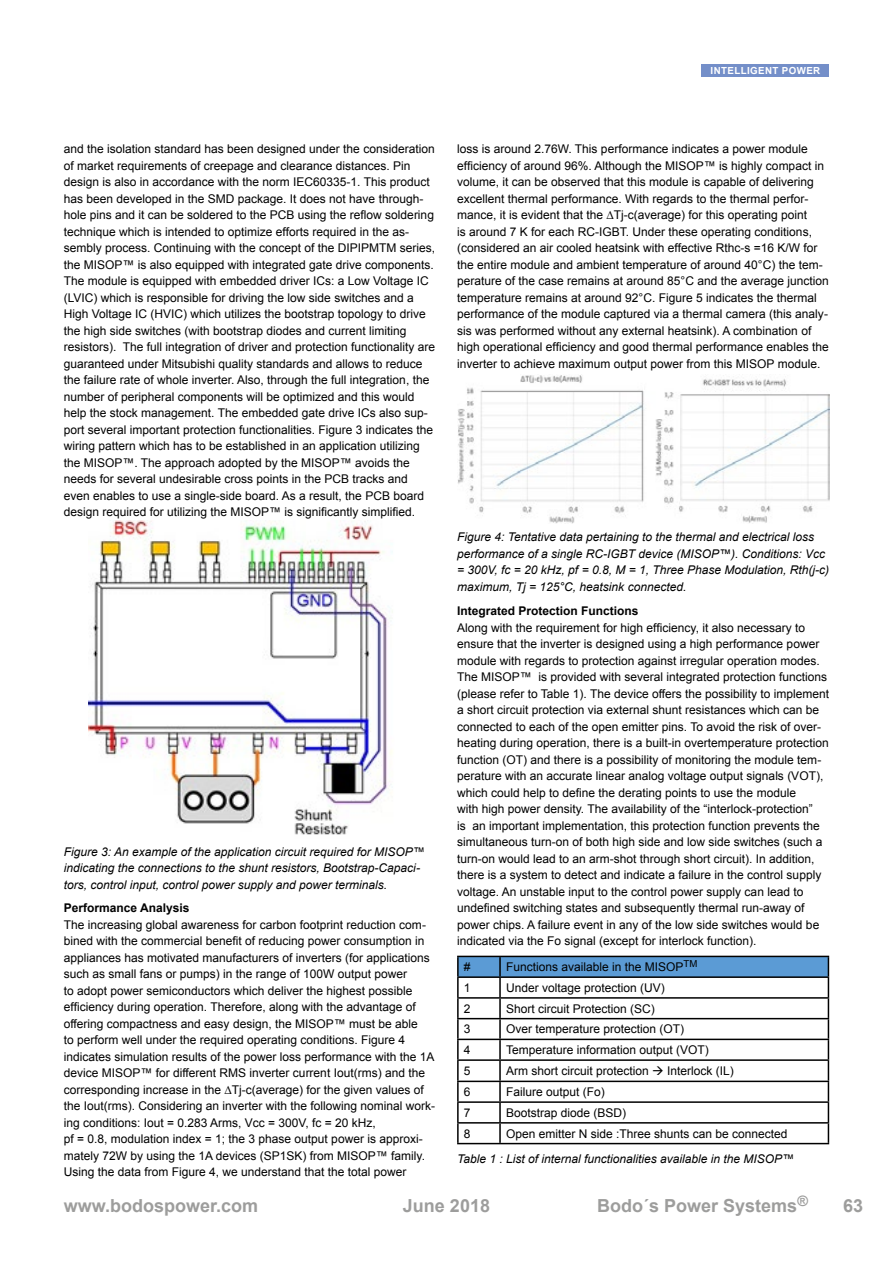
<style>
.page{position:relative;width:893px;height:1263px;background:#fff}
.page>*{position:absolute;margin:0;border:0;box-sizing:border-box;transform-origin:0 0}
.t1{font:700 18px "Arial";color:#9d9d9c}
.t2{font:12px/16.5px "Arial";color:#000}
.t3{font:italic 12px/16.5px "Arial";color:#000}
.t4{font:700 12px "Arial";color:#000}
.t5{font:700 9.75px "Arial";letter-spacing:.04em;color:#fff}
</style>
<div class="page">
<div style="left:702px;top:64px;width:127px;height:13px;background:#748fc9"></div>
<svg style="left:457px;top:956px;width:372px;height:187px"></svg>
<hr style="left:457px;top:1143px;width:43px;height:1px;background:#000">
<hr style="left:500px;top:1143px;width:329px;height:1px;background:#000">
<img style="left:88px;top:520px;width:305px;height:315px">
<img style="left:458px;top:375px;width:371px;height:149px">
<p class="t5" style="left:711px;top:64px;width:111px">INTELLIGENT POWER</p>
<p class="t5" style="left:741px;top:64px;width:51px">CONTENT</p>
<p class="t2" style="left:64px;top:141px;width:373px">and the isolation standard has been designed under the consideration of market requirements of creepage and clearance distances. Pin design is also in accordance with the norm IEC60335-1. This product has been developed in the SMD package. It does not have through&shy;hole pins and it can be soldered to the PCB using the reflow soldering technique which is intended to optimize efforts required in the as&shy;sembly process. Continuing with the concept of the DIPIPMTM series, the MISOP™ is also equipped with integrated gate drive components.<br>The module is equipped with embedded driver ICs: a Low Voltage IC (LVIC) which is responsible for driving the low side switches and a High Voltage IC (HVIC) which utilizes the bootstrap topology to drive the high side switches (with bootstrap diodes and current limiting resistors). The full integration of driver and protection functionality are guaranteed under Mitsubishi quality standards and allows to reduce the failure rate of whole inverter. Also, through the full integration, the number of peripheral components will be optimized and this would help the stock management. The embedded gate drive ICs also sup&shy;port several important protection functionalities. Figure 3 indicates the wiring pattern which has to be established in an application utilizing the MISOP™. The approach adopted by the MISOP™ avoids the needs for several undesirable cross points in the PCB tracks and even enables to use a single-side board. As a result, the PCB board design required for utilizing the MISOP™ is significantly simplified.</p>
<p class="t3" style="left:64px;top:843px;width:363px">Figure 3: An example of the application circuit required for MISOP™ indicating the connections to the shunt resistors, Bootstrap-Capaci&shy;tors, control input, control power supply and power terminals.</p>
<p class="t4" style="left:64px;top:900px;width:127px">Performance Analysis</p>
<p class="t2" style="left:64px;top:916px;width:373px">The increasing global awareness for carbon footprint reduction com&shy;bined with the commercial benefit of reducing power consumption in appliances has motivated manufacturers of inverters (for applications such as small fans or pumps) in the range of 100W output power<br>to adopt power semiconductors which deliver the highest possible efficiency during operation. Therefore, along with the advantage of offering compactness and easy design, the MISOP™ must be able<br>to perform well under the required operating conditions. Figure 4 indicates simulation results of the power loss performance with the 1A device MISOP™ for different RMS inverter current Iout(rms) and the corresponding increase in the ∆Tj-c(average) for the given values of the Iout(rms). Considering an inverter with the following nominal work&shy;ing conditions: Iout = 0.283 Arms, Vcc = 300V, fc = 20 kHz,<br>pf = 0.8, modulation index = 1; the 3 phase output power is approxi&shy;mately 72W by using the 1A devices (SP1SK) from MISOP™ family.<br>Using the data from Figure 4, we understand that the total power</p>
<p class="t2" style="left:457px;top:141px;width:373px">loss is around 2.76W. This performance indicates a power module efficiency of around 96%. Although the MISOP™ is highly compact in volume, it can be observed that this module is capable of delivering excellent thermal performance. With regards to the thermal perfor&shy;mance, it is evident that the ∆Tj-c(average) for this operating point<br>is around 7 K for each RC-IGBT. Under these operating conditions, (considered an air cooled heatsink with effective Rthc-s =16 K/W for the entire module and ambient temperature of around 40°C) the tem&shy;perature of the case remains at around 85°C and the average junction temperature remains at around 92°C. Figure 5 indicates the thermal performance of the module captured via a thermal camera (this analy&shy;sis was performed without any external heatsink). A combination of high operational efficiency and good thermal performance enables the inverter to achieve maximum output power from this MISOP module.</p>
<p class="t3" style="left:457px;top:529px;width:373px">Figure 4: Tentative data pertaining to the thermal and electrical loss performance of a single RC-IGBT device (MISOP™). Conditions: Vcc = 300V, fc = 20 kHz, pf = 0.8, M = 1, Three Phase Modulation, Rth(j-c) maximum, Tj = 125°C, heatsink connected.</p>
<p class="t4" style="left:457px;top:603px;width:183px">Integrated Protection Functions</p>
<p class="t2" style="left:457px;top:619px;width:374px">Along with the requirement for high efficiency, it also necessary to ensure that the inverter is designed using a high performance power module with regards to protection against irregular operation modes.<br>The MISOP™ is provided with several integrated protection functions (please refer to Table 1). The device offers the possibility to implement a short circuit protection via external shunt resistances which can be connected to each of the open emitter pins. To avoid the risk of over&shy;heating during operation, there is a built-in overtemperature protection function (OT) and there is a possibility of monitoring the module tem&shy;perature with an accurate linear analog voltage output signals (VOT), which could help to define the derating points to use the module<br>with high power density. The availability of the “interlock-protection”<br>is an important implementation, this protection function prevents the simultaneous turn-on of both high side and low side switches (such a turn-on would lead to an arm-shot through short circuit). In addition, there is a system to detect and indicate a failure in the control supply voltage. An unstable input to the control power supply can lead to undefined switching states and subsequently thermal run-away of power chips. A failure event in any of the low side switches would be indicated via the Fo signal (except for interlock function).</p>
<p class="t2" style="left:464px;top:959px;width:8px">#</p>
<p class="t2" style="left:506px;top:959px;width:193px">Functions available in the MISOP<sup>TM</sup></p>
<p class="t2" style="left:464px;top:979px;width:8px">1</p>
<p class="t2" style="left:506px;top:979px;width:160px">Under voltage protection (UV)</p>
<p class="t2" style="left:464px;top:1000px;width:8px">2</p>
<p class="t2" style="left:506px;top:1000px;width:150px">Short circuit Protection (SC)</p>
<p class="t2" style="left:464px;top:1021px;width:8px">3</p>
<p class="t2" style="left:506px;top:1021px;width:180px">Over temperature protection (OT)</p>
<p class="t2" style="left:464px;top:1042px;width:8px">4</p>
<p class="t2" style="left:506px;top:1042px;width:204px">Temperature information output (VOT)</p>
<p class="t2" style="left:464px;top:1062px;width:8px">5</p>
<p class="t2" style="left:506px;top:1063px;width:229px">Arm short circuit protection → Interlock (IL)</p>
<p class="t2" style="left:464px;top:1084px;width:8px">6</p>
<p class="t2" style="left:506px;top:1084px;width:100px">Failure output (Fo)</p>
<p class="t2" style="left:464px;top:1104px;width:8px">7</p>
<p class="t2" style="left:506px;top:1104px;width:122px">Bootstrap diode (BSD)</p>
<p class="t2" style="left:464px;top:1125px;width:8px">8</p>
<p class="t2" style="left:506px;top:1125px;width:283px">Open emitter N side :Three shunts can be connected</p>
<p class="t3" style="left:457px;top:1151px;width:339px">Table 1 : List of internal functionalities available in the MISOP™</p>
<h1 class="t1" style="left:64px;top:1194px;width:196px">www.bodospower.com</h1>
<h1 class="t1" style="left:403px;top:1194px;width:89px">June 2018</h1>
<h1 class="t1" style="left:597px;top:1194px;width:212px">Bodo´s Power Systems<sup>®</sup></h1>
<h1 class="t1" style="left:843px;top:1194px;width:22px">63</h1>
</div>
